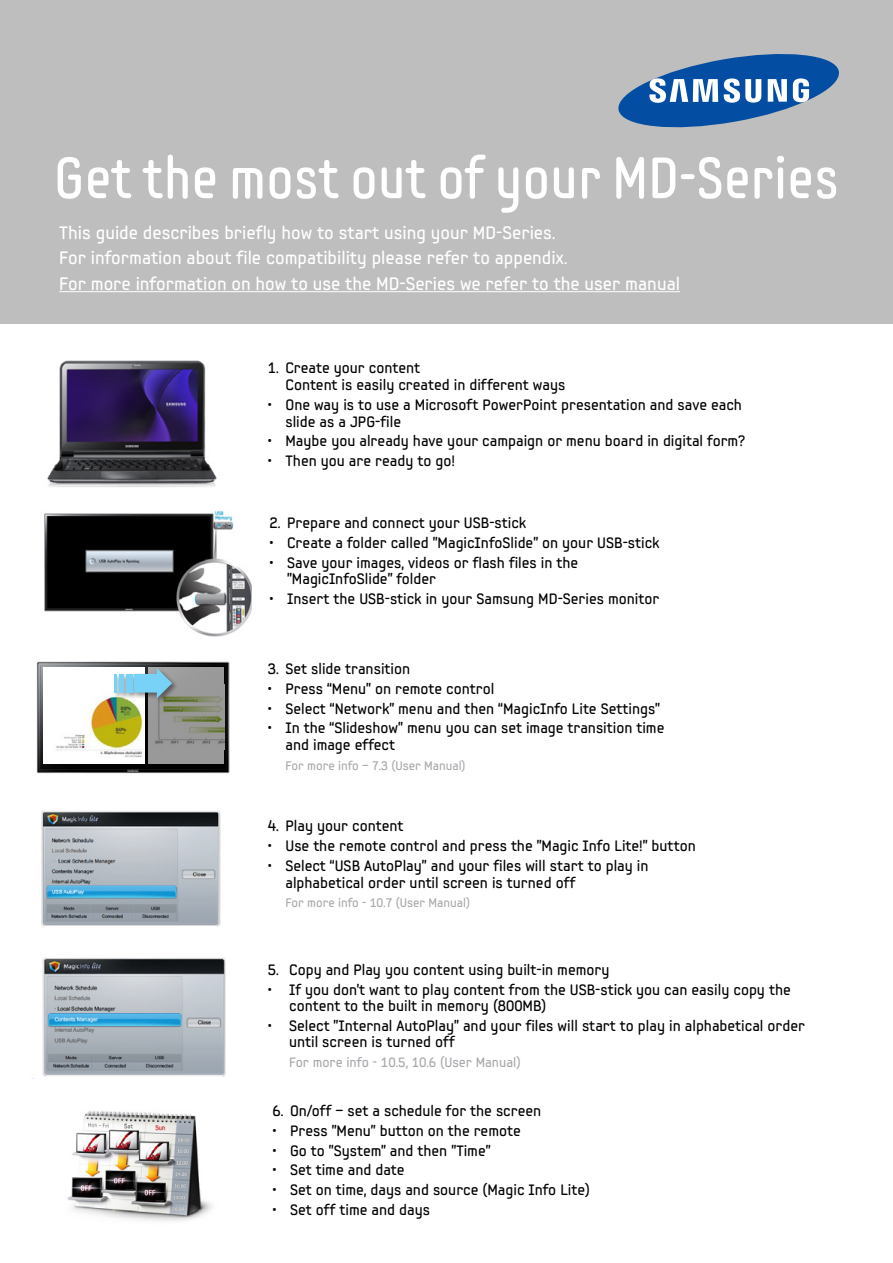
<style>
.page{position:relative;width:893px;height:1263px;background:#fff}
.page>*{position:absolute;margin:0;border:0;box-sizing:border-box;transform-origin:0 0}
.t1{font:58.05px "Samsung Imagination Cond Modern";color:#fff}
.t2{font:18px/25.5px "Samsung Imagination Modern";color:#fff}
.t3{font:15px/16.5px "Samsung Imagination Modern";color:#000}
.t4{font:13.5px "Samsung Imagination Modern";color:#a7a9ac}
.t5{font:12.45px "Samsung Imagination Modern";color:#a7a9ac}
</style>
<div class="page">
<div style="left:0;top:0;width:893px;height:323px;background:#bdbebd"></div>
<svg style="left:618px;top:54px;width:221px;height:73px"></svg>
<hr style="left:59px;top:291px;width:621px;height:1px;background:#fff">
<img style="left:47px;top:360px;width:170px;height:127px">
<img style="left:44px;top:510px;width:208px;height:127px">
<img style="left:41px;top:811px;width:180px;height:116px">
<img style="left:42px;top:958px;width:184px;height:119px">
<img style="left:67px;top:1111px;width:145px;height:110px">
<img style="left:36px;top:661px;width:194px;height:113px">
<div style="left:149px;top:668px;width:75px;height:96px;background:#999"></div>
<img style="left:155px;top:696px;width:69px;height:48px">
<img style="left:43px;top:668px;width:101px;height:96px">
<div style="left:114px;top:667px;width:65px;height:38px;background:#000;opacity:.42"></div>
<hr style="left:120px;top:674px;width:4px;height:18px;background:#78d2f7">
<div style="left:126px;top:674px;width:6px;height:18px;background:#78d2f7"></div>
<svg style="left:134px;top:668px;width:38px;height:30px"></svg>
<svg style="left:115px;top:674px;width:2px;height:18px"></svg>
<h1 class="t1" style="left:54px;top:141px;width:786px">Get the most out of your MD-Series</h1>
<p class="t2" style="left:59px;top:220px;width:622px">This guide describes briefly how to start using your MD-Series.<br>For information about file compatibility please refer to appendix.<br>For more information on how to use the MD-Series we refer to the user manual</p>
<p class="t3" style="left:285px;top:359px;width:281px;line-height:17.4px;text-indent:-18px">1. Create your content<br>Content is easily created in different ways</p>
<p class="t3" style="left:285px;top:397px;width:458px;text-indent:-18px">• One way is to use a Microsoft PowerPoint presentation and save each slide as a JPG-file</p>
<p class="t3" style="left:268px;top:433px;width:479px">• Maybe you already have your campaign or menu board in digital form?</p>
<p class="t3" style="left:268px;top:453px;width:189px">• Then you are ready to go!</p>
<p class="t3" style="left:270px;top:515px;width:258px">2. Prepare and connect your USB-stick</p>
<p class="t3" style="left:270px;top:534px;width:391px">• Create a folder called ”MagicInfoSlide” on your USB-stick</p>
<p class="t3" style="left:287px;top:554px;width:293px;text-indent:-18px">• Save your images, videos or flash files in the ”MagicInfoSlide” folder</p>
<p class="t3" style="left:270px;top:591px;width:391px">• Insert the USB-stick in your Samsung MD-Series monitor</p>
<p class="t3" style="left:268px;top:660px;width:144px">3. Set slide transition</p>
<p class="t3" style="left:268px;top:680px;width:228px">• Press “Menu” on remote control</p>
<p class="t3" style="left:268px;top:700px;width:393px">• Select “Network” menu and then “MagicInfo Lite Settings”</p>
<p class="t3" style="left:285px;top:720px;width:380px;text-indent:-18px">• In the “Slideshow” menu you can set image transition time and image effect</p>
<p class="t5" style="left:285px;top:757px;width:182px">For more info – 7.3 (User Manual)</p>
<p class="t3" style="left:268px;top:818px;width:137px">4. Play your content</p>
<p class="t3" style="left:268px;top:838px;width:429px">• Use the remote control and press the ”Magic Info Lite!” button</p>
<p class="t3" style="left:285px;top:857px;width:365px;text-indent:-18px">• Select “USB AutoPlay” and your files will start to play in alphabetical order until screen is turned off</p>
<p class="t5" style="left:285px;top:895px;width:186px">For more info - 10.7 (User Manual)</p>
<p class="t3" style="left:268px;top:962px;width:343px">5. Copy and Play you content using built-in memory</p>
<p class="t3" style="left:289px;top:981px;width:503px;text-indent:-21px">• If you don’t want to play content from the USB-stick you can easily copy the content to the built in memory (800MB)</p>
<p class="t3" style="left:289px;top:1017px;width:517px;text-indent:-21px">• Select ”Internal AutoPlay” and your files will start to play in alphabetical order until screen is turned off</p>
<p class="t4" style="left:289px;top:1053px;width:233px">For more info - 10.5, 10.6 (User Manual)</p>
<p class="t3" style="left:272px;top:1102px;width:270px">6. On/off – set a schedule for the screen</p>
<p class="t3" style="left:272px;top:1122px;width:250px">• Press ”Menu” button on the remote</p>
<p class="t3" style="left:272px;top:1142px;width:220px">• Go to ”System” and then ”Time”</p>
<p class="t3" style="left:272px;top:1162px;width:134px">• Set time and date</p>
<p class="t3" style="left:272px;top:1182px;width:319px">• Set on time, days and source (Magic Info Lite)</p>
<p class="t3" style="left:272px;top:1201px;width:159px">• Set off time and days</p>
</div>
